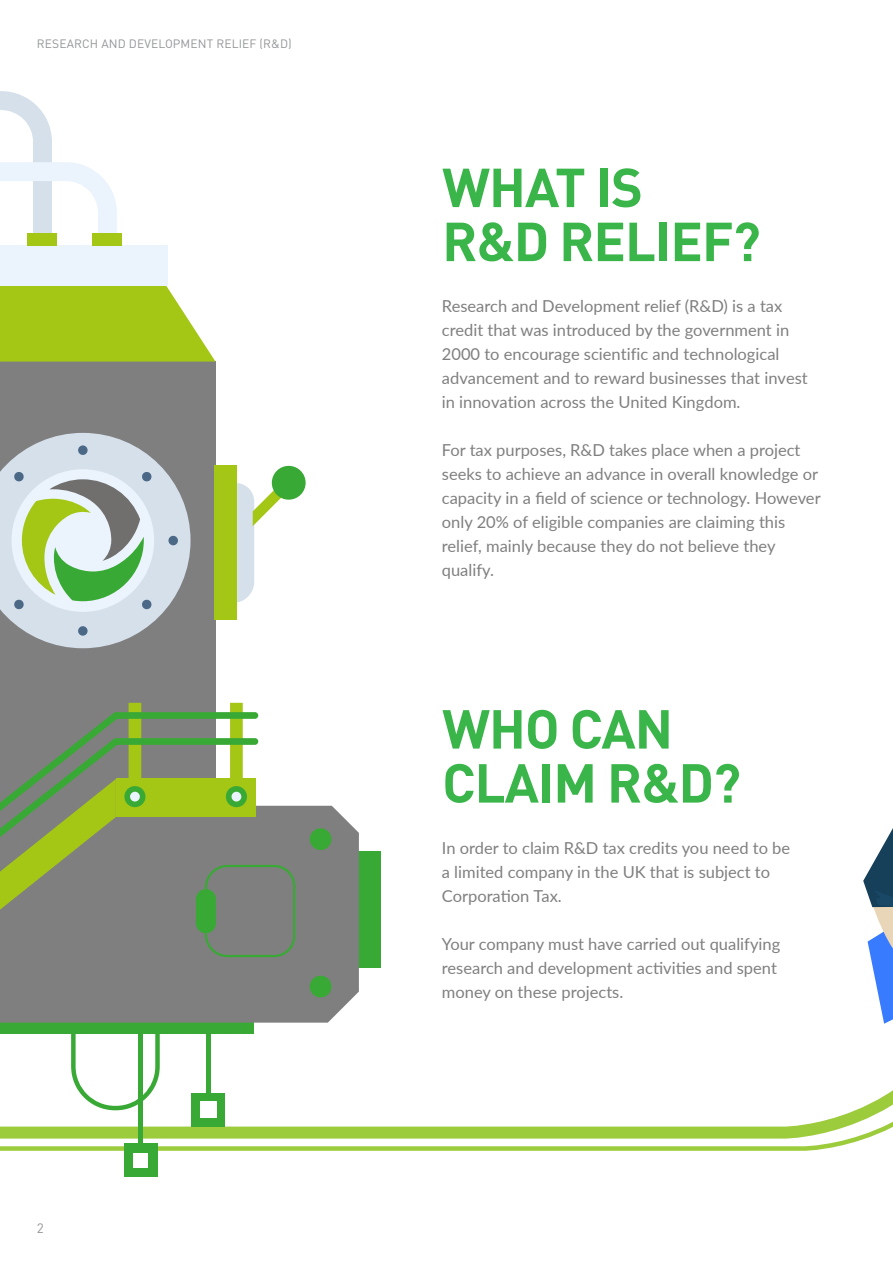
<style>
.page{position:relative;width:893px;height:1263px;background:#fff}
.page>*{position:absolute;margin:0;border:0;box-sizing:border-box;transform-origin:0 0}
.t1{font:700 54px/54px "DIN Pro";letter-spacing:-.02em;color:#3ab54a}
.t2{font:16.5px/24px "Lato";color:#7f7f7f}
.t3{font:13.5px "DIN Pro";color:#939598}
.t4{font:12px "DIN Pro";letter-spacing:.01em;color:#939598}
</style>
<div class="page">
<svg style="left:0;top:1023px;width:893px;height:130px"></svg>
<div style="left:0;top:362px;width:215px;height:453px;background:#7f7f7f"></div>
<svg style="left:0;top:286px;width:215px;height:76px;background:#adcb2f"></svg>
<div style="left:0;top:246px;width:167px;height:40px;background:#ebf4fc"></div>
<div style="left:272px;top:466px;width:34px;height:34px;background:#39a935;border-radius:50%"></div>
<div style="left:27px;top:234px;width:30px;height:12px;background:#a4c615"></div>
<svg style="left:0;top:91px;width:117px;height:143px"></svg>
<div style="left:92px;top:234px;width:30px;height:12px;background:#a4c615"></div>
<hr style="left:206px;top:1032px;width:4px;height:61px;background:#39a935">
<div style="left:191px;top:1093px;width:34px;height:33px;background:#39a935"></div>
<div style="left:200px;top:1101px;width:16px;height:16px;background:#fff"></div>
<div style="left:124px;top:1143px;width:33px;height:34px;background:#39a935"></div>
<div style="left:133px;top:1152px;width:15px;height:15px;background:#fff"></div>
<div style="left:138px;top:1032px;width:5px;height:111px;background:#39a935"></div>
<div style="left:0;top:1017px;width:253px;height:17px;background:#39a935"></div>
<svg style="left:71px;top:1034px;width:89px;height:76px"></svg>
<div style="left:357px;top:851px;width:24px;height:117px;background:#39a935"></div>
<div style="left:0;top:805px;width:359px;height:218px;background:#7f7f7f"></div>
<div style="left:310px;top:828px;width:21px;height:22px;background:#39a935;border-radius:50%"></div>
<div style="left:310px;top:976px;width:21px;height:21px;background:#39a935;border-radius:50%"></div>
<svg style="left:0;top:433px;width:295px;height:536px"></svg>
<div style="left:124px;top:786px;width:21px;height:21px;background:#39a935;border-radius:50%"></div>
<div style="left:130px;top:792px;width:10px;height:9px;background:#ebf4fc;border-radius:50%"></div>
<div style="left:226px;top:786px;width:21px;height:21px;background:#39a935;border-radius:50%"></div>
<div style="left:232px;top:792px;width:9px;height:9px;background:#ebf4fc;border-radius:50%"></div>
<svg style="left:863px;top:828px;width:30px;height:196px"></svg>
<p class="t4" style="left:37px;top:35px;width:256px">RESEARCH AND DEVELOPMENT RELIEF (R&amp;D)</p>
<p class="t3" style="left:37px;top:1219px;width:9px">2</p>
<p class="t1" style="left:442px;top:158px;width:320px">WHAT IS<br>R&amp;D RELIEF?</p>
<p class="t2" style="left:442px;top:293px;width:367px">Research and Development relief (R&amp;D) is a tax credit that was introduced by the government in 2000 to encourage scientific and technological advancement and to reward businesses that invest in innovation across the United Kingdom.</p>
<p class="t2" style="left:442px;top:437px;width:380px">For tax purposes, R&amp;D takes place when a project seeks to achieve an advance in overall knowledge or capacity in a field of science or technology. However only 20% of eligible companies are claiming this relief, mainly because they do not believe they qualify.</p>
<p class="t1" style="left:442px;top:700px;width:300px">WHO CAN<br>CLAIM R&amp;D?</p>
<p class="t2" style="left:442px;top:835px;width:350px">In order to claim R&amp;D tax credits you need to be a limited company in the UK that is subject to<br>Corporation Tax.</p>
<p class="t2" style="left:442px;top:931px;width:340px">Your company must have carried out qualifying research and development activities and spent money on these projects.</p>
</div>
